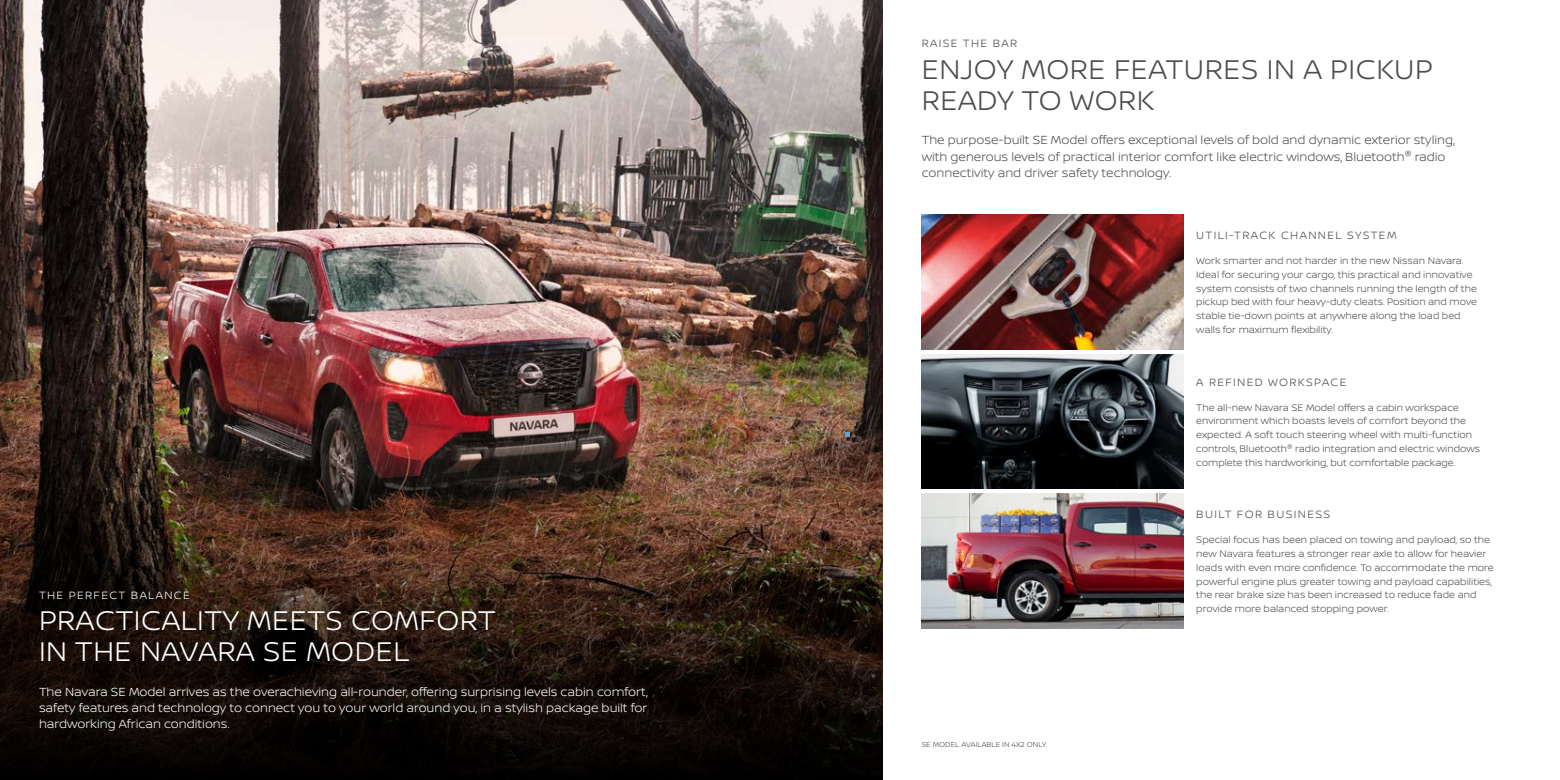
<style>
.page{position:relative;width:1560px;height:780px;background:#fff}
.page>*{position:absolute;margin:0;border:0;box-sizing:border-box;transform-origin:0 0}
.t1{font:300 28.75px/31.2px "Nissan Brand";letter-spacing:.02em;color:#fff}
.t2{font:300 28.75px/31.2px "Nissan Brand";letter-spacing:.02em;color:#4d4d4f}
.t3{font:300 12.5px/16.2px "Nissan Brand";color:#fff;text-align:justify}
.t4{font:300 12.5px/16.2px "Nissan Brand";color:#4d4d4f}
.t5{font:300 11.25px "Nissan Brand";letter-spacing:.12em;color:#4d4d4f}
.t6{font:300 11.25px "Nissan Brand";letter-spacing:.12em;color:#fff}
.t7{font:300 10px/13.8px "Nissan Brand";color:#4d4d4f}
.t8{font:300 7.5px "Nissan Brand";letter-spacing:.01em;color:#4d4d4f}
</style>
<div class="page">
<img style="left:0;top:0;width:882px;height:507px">
<svg style="left:0;top:507px;width:882px;height:273px;background:#25170f"></svg>
<img style="left:921px;top:214px;width:262px;height:135px">
<img style="left:921px;top:493px;width:262px;height:135px">
<img style="left:921px;top:354px;width:262px;height:134px">
<svg style="left:845px;top:433px;width:4px;height:4px"></svg>
<p class="t6" style="left:39px;top:586px;width:152px">THE PERFECT BALANCE</p>
<h1 class="t1" style="left:39px;top:603px;width:458px">PRACTICALITY MEETS COMFORT<br>IN THE NAVARA SE MODEL</h1>
<p class="t3" style="left:39px;top:682px;width:610px">The Navara SE Model arrives as the overachieving all-rounder, offering surprising levels cabin comfort, safety features and technology to connect you to your world around you, in a stylish package built for hardworking African conditions.</p>
<p class="t5" style="left:921px;top:35px;width:97px">RAISE THE BAR</p>
<h1 class="t2" style="left:921px;top:52px;width:512px">ENJOY MORE FEATURES IN A PICKUP<br>READY TO WORK</h1>
<p class="t4" style="left:921px;top:131px;width:535px">The purpose-built SE Model offers exceptional levels of bold and dynamic exterior styling, with generous levels of practical interior comfort like electric windows, Bluetooth® radio connectivity and driver safety technology.</p>
<p class="t5" style="left:1196px;top:227px;width:202px">UTILI-TRACK CHANNEL SYSTEM</p>
<p class="t7" style="left:1196px;top:253px;width:282px">Work smarter and not harder in the new Nissan Navara.<br>Ideal for securing your cargo, this practical and innovative system consists of two channels running the length of the pickup bed with four heavy-duty cleats. Position and move stable tie-down points at anywhere along the load bed walls for maximum flexibility.</p>
<p class="t5" style="left:1196px;top:373px;width:152px">A REFINED WORKSPACE</p>
<p class="t7" style="left:1196px;top:400px;width:285px">The all-new Navara SE Model offers a cabin workspace environment which boasts levels of comfort beyond the expected. A soft touch steering wheel with multi-function controls, Bluetooth® radio integration and electric windows complete this hardworking, but comfortable package.</p>
<p class="t8" style="left:921px;top:738px;width:127px">SE MODEL AVAILABLE IN 4X2 ONLY.</p>
<p class="t5" style="left:1196px;top:506px;width:135px">BUILT FOR BUSINESS</p>
<p class="t7" style="left:1196px;top:532px;width:299px">Special focus has been placed on towing and payload, so the new Navara features a stronger rear axle to allow for heavier loads with even more confidence. To accommodate the more powerful engine plus greater towing and payload capabilities, the rear brake size has been increased to reduce fade and provide more balanced stopping power.</p>
</div>
